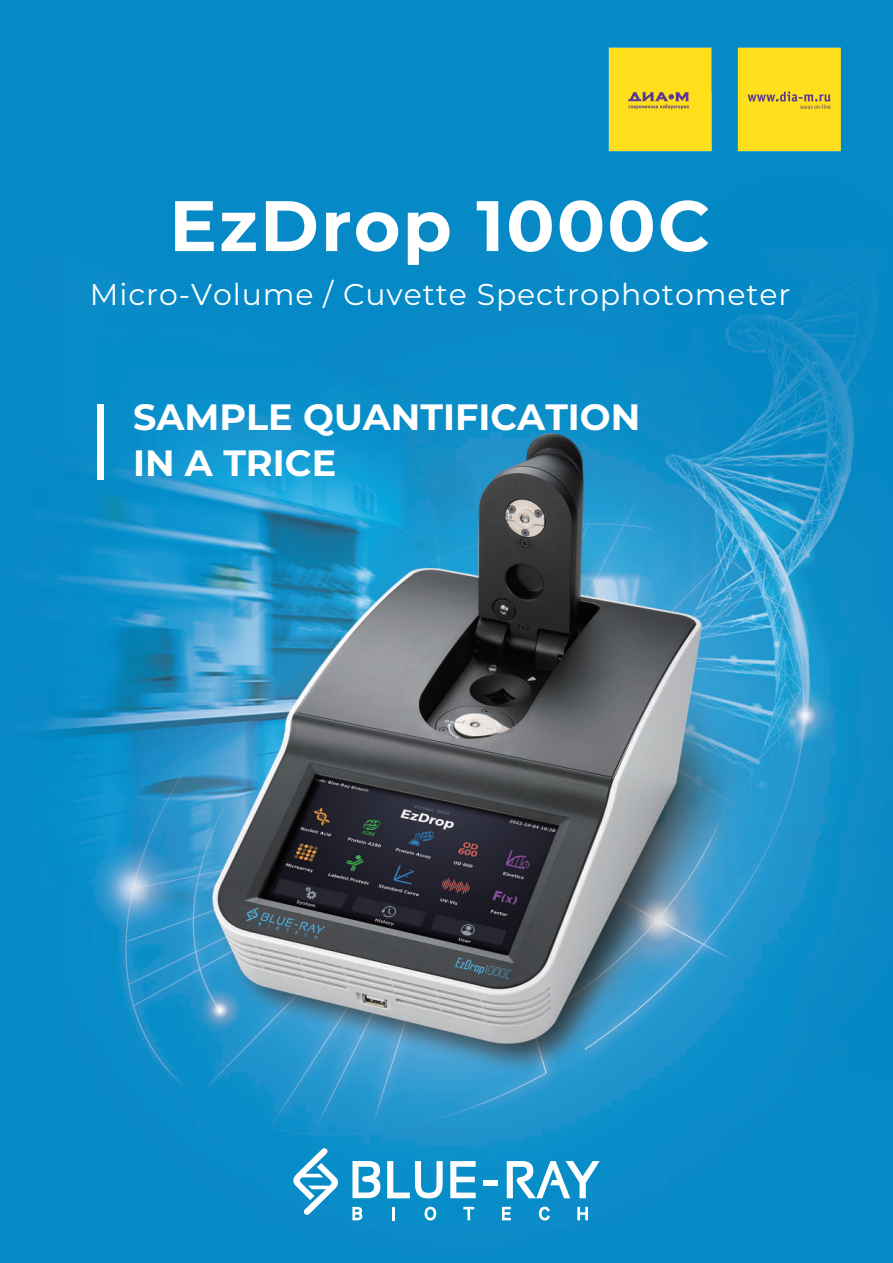
<style>
.page{position:relative;width:893px;height:1263px;background:#fff}
.page>*{position:absolute;margin:0;border:0;box-sizing:border-box;transform-origin:0 0}
.t1{font:700 71.25px "Montserrat";letter-spacing:.03em;color:#fff}
.t2{font:700 36.6px/46.5px "Montserrat";color:#fff}
.t3{font:30px "Montserrat";letter-spacing:.03em;color:#fff}
</style>
<div class="page">
<img style="left:0;top:0;width:893px;height:1263px">
<svg style="left:292px;top:1147px;width:48px;height:68px"></svg>
<svg style="left:352px;top:1207px;width:10px;height:13px"></svg>
<svg style="left:392px;top:1207px;width:3px;height:13px"></svg>
<svg style="left:425px;top:1207px;width:11px;height:13px"></svg>
<svg style="left:463px;top:1207px;width:11px;height:13px"></svg>
<svg style="left:502px;top:1207px;width:9px;height:13px"></svg>
<svg style="left:539px;top:1206px;width:11px;height:14px"></svg>
<svg style="left:577px;top:1207px;width:11px;height:13px"></svg>
<svg style="left:352px;top:1161px;width:28px;height:37px"></svg>
<svg style="left:387px;top:1161px;width:56px;height:37px"></svg>
<svg style="left:450px;top:1161px;width:26px;height:37px"></svg>
<svg style="left:507px;top:1161px;width:93px;height:37px"></svg>
<div style="left:483px;top:1180px;width:15px;height:5px;background:#fff"></div>
<div style="left:97px;top:404px;width:6px;height:75px;background:#fff"></div>
<img style="left:599px;top:38px;width:251px;height:126px">
<h1 class="t1" style="left:169px;top:178px;width:542px">EzDrop 1000C</h1>
<p class="t3" style="left:90px;top:274px;width:702px">Micro-Volume / Cuvette Spectrophotometer</p>
<p class="t2" style="left:133px;top:393px;width:509px">SAMPLE QUANTIFICATION<br>IN A TRICE</p>
</div>
